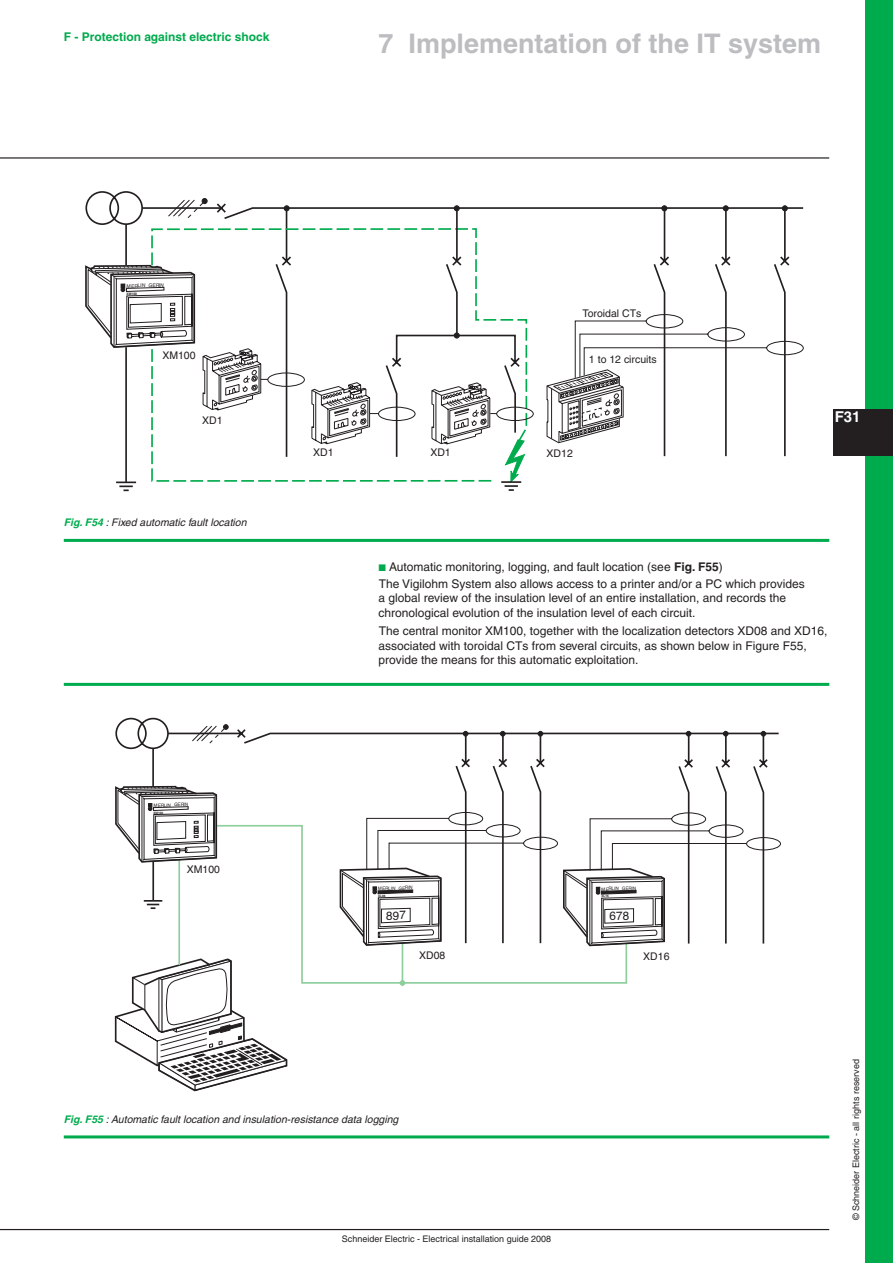
<style>
.page{position:relative;width:893px;height:1263px;background:#fff}
.page>*{position:absolute;margin:0;border:0;box-sizing:border-box;transform-origin:0 0}
.t1{font:700 27px "Helvetica";color:#bcbdc0}
.t2{font:700 15px "Helvetica";color:#fff}
.t3{font:12px/14.4px "Helvetica";color:#231f20}
.t4{font:700 12px "Helvetica";color:#00ab4d}
.t5{font:italic 10.5px "Helvetica";color:#231f20}
.t6{font:10.5px "Helvetica";color:#231f20}
.t7{font:9px "Helvetica";color:#231f20}
.t8{font:4.95px "Helvetica";color:#231f20}
.t9{font:4.65px "Helvetica";color:#231f20}
.t10{font:700 3.3px "Helvetica";color:#231f20}
.t11{font:700 3.15px "Helvetica";color:#231f20}
.s1{font-weight:700;color:#00ab4d}
.s2{font-family:"Graph Sch";color:#00ab4d}
.s3{font-weight:700}
</style>
<div class="page">
<hr style="left:0;top:1229px;width:829px;height:1px;background:#231f20">
<hr style="left:0;top:157px;width:829px;height:2px;background:#231f20">
<div style="left:865px;top:424px;width:28px;height:839px;background:#00ab4d"></div>
<div style="left:865px;top:0;width:28px;height:427px;background:#00ab4d"></div>
<div style="left:833px;top:409px;width:60px;height:47px;background:#231f20"></div>
<hr style="left:64px;top:539px;width:765px;height:3px;background:#00ab4d">
<hr style="left:64px;top:1135px;width:765px;height:3px;background:#00ab4d">
<svg style="left:85px;top:191px;width:719px;height:292px"></svg>
<hr style="left:64px;top:683px;width:765px;height:3px;background:#00ab4d">
<svg style="left:115px;top:964px;width:173px;height:127px"></svg>
<svg style="left:178px;top:947px;width:450px;height:37px"></svg>
<svg style="left:400px;top:980px;width:5px;height:6px"></svg>
<svg style="left:115px;top:718px;width:665px;height:229px"></svg>
<p class="t4" style="left:64px;top:30px;width:207px">F - Protection against electric shock</p>
<h1 class="t1" style="left:378px;top:27px;width:444px">7 Implementation of the IT system</h1>
<p class="t8" style="left:126px;top:283px;width:39px;rotate:-2deg">MERLIN GERIN</p>
<p class="t10" style="left:126px;top:292px;width:12px;rotate:-1deg">XM100</p>
<p class="t6" style="left:162px;top:349px;width:35px">XM100</p>
<p class="t6" style="left:202px;top:414px;width:22px">XD1</p>
<p class="t5" style="left:64px;top:516px;width:184px"><span class="s1">Fig. F54</span> : Fixed automatic fault location</p>
<p class="t6" style="left:582px;top:307px;width:60px">Toroidal CTs</p>
<p class="t6" style="left:589px;top:353px;width:69px">1 to 12 circuits</p>
<p class="t6" style="left:313px;top:446px;width:22px">XD1</p>
<p class="t6" style="left:430px;top:446px;width:22px">XD1</p>
<p class="t6" style="left:547px;top:447px;width:28px">XD12</p>
<p class="t2" style="left:835px;top:408px;width:27px">F31</p>
<p class="t3" style="left:379px;top:559px;width:428px;line-height:16.5px"><span class="s2">b</span> Automatic monitoring, logging, and fault location (see <span class="s3">Fig. F55</span>)<br>The Vigilohm System also allows access to a printer and/or a PC which provides</p>
<p class="t3" style="left:379px;top:591px;width:409px">a global review of the insulation level of an entire installation, and records the chronological evolution of the insulation level of each circuit.</p>
<p class="t3" style="left:379px;top:624px;width:450px">The central monitor XM100, together with the localization detectors XD08 and XD16, associated with toroidal CTs from several circuits, as shown below in Figure F55, provide the means for this automatic exploitation.</p>
<p class="t9" style="left:153px;top:802px;width:36px;rotate:-2deg">MERLIN GERIN</p>
<p class="t11" style="left:153px;top:810px;width:11px;rotate:-1deg">XM100</p>
<p class="t6" style="left:187px;top:862px;width:35px">XM100</p>
<p class="t9" style="left:378px;top:885px;width:36px;rotate:-2deg">MERLIN GERIN</p>
<p class="t11" style="left:378px;top:894px;width:9px;rotate:-1deg">XL08</p>
<p class="t9" style="left:601px;top:886px;width:36px;rotate:-2deg">MERLIN GERIN</p>
<p class="t11" style="left:601px;top:894px;width:9px;rotate:-1deg">XL16</p>
<p class="t6" style="left:419px;top:948px;width:28px">XD08</p>
<p class="t6" style="left:643px;top:949px;width:28px">XD16</p>
<p class="t5" style="left:64px;top:1113px;width:336px"><span class="s1">Fig. F55</span> : Automatic fault location and insulation-resistance data logging</p>
<p class="t7" style="left:342px;top:1234px;width:211px">Schneider Electric - Electrical installation guide 2008</p>
<p class="t7" style="left:851px;top:1220px;width:162px;rotate:-90deg">© Schneider Electric - all rights reserved</p>
</div>
